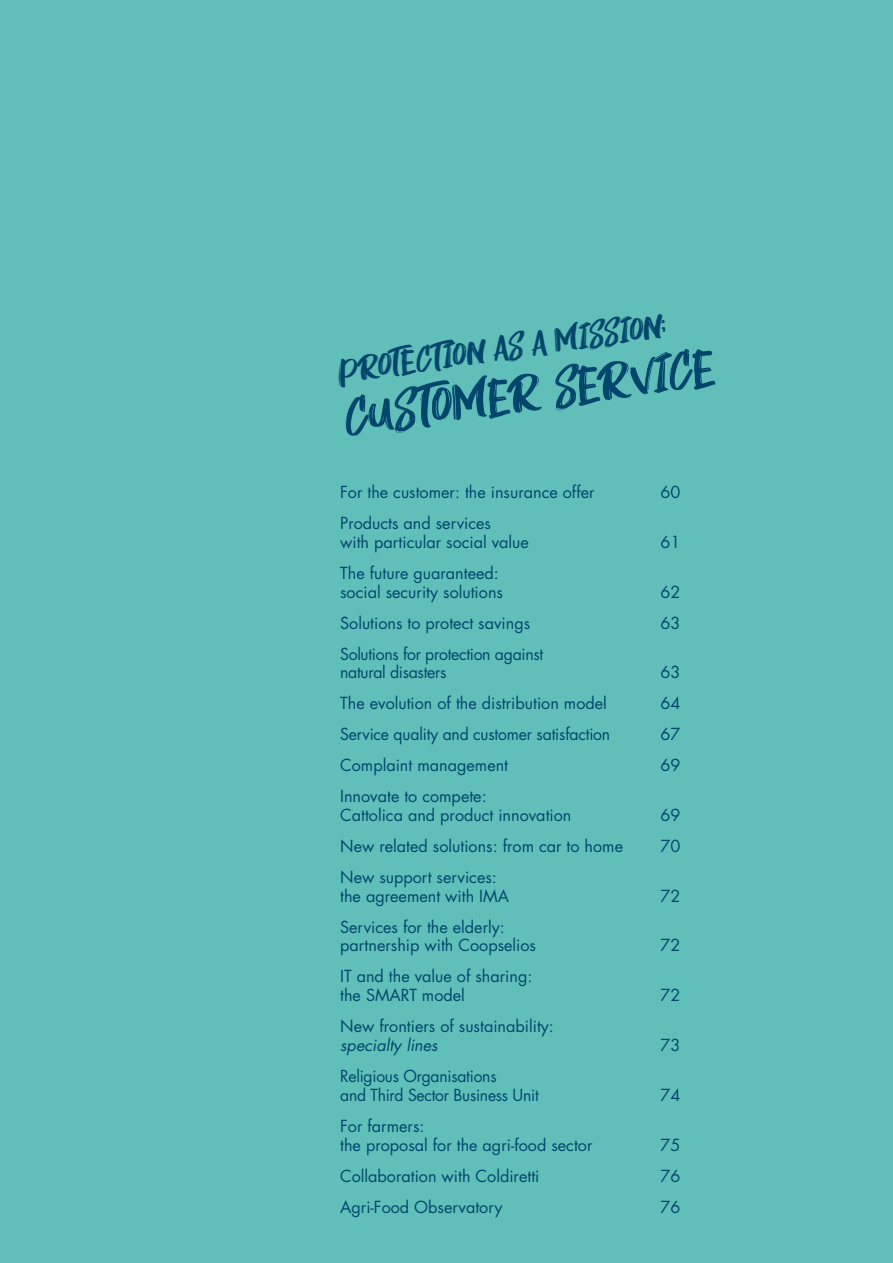
<style>
.page{position:relative;width:893px;height:1263px;background:#61bfba}
.page>*{position:absolute;margin:0;border:0;box-sizing:border-box;transform-origin:0 0}
.t1{font:54px "Rogeu";color:#00466c}
.t2{font:36px "Rogeu";color:#00466c}
.t3{font:16.2px/18.9px "Futura Std";color:#00466c}
.t4{font:16.2px/18.9px "Futura Std";letter-spacing:-.02em;color:#00466c}
.t5{font:italic 16.2px "Futura Std";color:#00466c}
</style>
<div class="page">
<h2 class="t2" style="left:335px;top:350px;width:334px;rotate:-8deg">PROTECTION AS A MISSION:</h2>
<h1 class="t1" style="left:340px;top:387px;width:375px;rotate:-8deg">CUSTOMER SERVICE</h1>
<p class="t3" style="left:340px;top:483px;width:256px">For the customer: the insurance offer</p>
<p class="t3" style="left:660px;top:483px;width:21px">60</p>
<p class="t3" style="left:340px;top:514px;width:190px">Products and services<br>with particular social value</p>
<p class="t3" style="left:660px;top:533px;width:21px">61</p>
<p class="t3" style="left:340px;top:564px;width:164px">The future guaranteed: social security solutions</p>
<p class="t3" style="left:660px;top:582px;width:21px">62</p>
<p class="t3" style="left:340px;top:613px;width:192px">Solutions to protect savings</p>
<p class="t3" style="left:660px;top:613px;width:21px">63</p>
<p class="t4" style="left:340px;top:644px;width:205px">Solutions for protection against natural disasters</p>
<p class="t3" style="left:660px;top:663px;width:21px">63</p>
<p class="t3" style="left:340px;top:694px;width:268px">The evolution of the distribution model</p>
<p class="t3" style="left:660px;top:694px;width:21px">64</p>
<p class="t3" style="left:340px;top:725px;width:272px">Service quality and customer satisfaction</p>
<p class="t3" style="left:660px;top:725px;width:21px">67</p>
<p class="t3" style="left:340px;top:756px;width:169px">Complaint management</p>
<p class="t3" style="left:660px;top:756px;width:21px">69</p>
<p class="t3" style="left:340px;top:787px;width:233px">Innovate to compete:<br>Cattolica and product innovation</p>
<p class="t3" style="left:660px;top:806px;width:21px">69</p>
<p class="t3" style="left:340px;top:837px;width:284px">New related solutions: from car to home</p>
<p class="t3" style="left:660px;top:837px;width:21px">70</p>
<p class="t3" style="left:340px;top:867px;width:170px">New support services: the agreement with IMA</p>
<p class="t3" style="left:660px;top:886px;width:21px">72</p>
<p class="t3" style="left:340px;top:917px;width:197px">Services for the elderly: partnership with Coopselios</p>
<p class="t3" style="left:340px;top:967px;width:194px">IT and the value of sharing: the SMART model</p>
<p class="t3" style="left:660px;top:936px;width:21px">72</p>
<p class="t3" style="left:660px;top:986px;width:21px">72</p>
<p class="t3" style="left:340px;top:1017px;width:215px">New frontiers of sustainability:</p>
<p class="t5" style="left:340px;top:1035px;width:99px">specialty lines</p>
<p class="t3" style="left:660px;top:1036px;width:21px">73</p>
<p class="t3" style="left:340px;top:1067px;width:200px">Religious Organisations<br>and Third Sector Business Unit</p>
<p class="t3" style="left:660px;top:1086px;width:21px">74</p>
<p class="t3" style="left:340px;top:1116px;width:254px">For farmers:<br>the proposal for the agri-food sector</p>
<p class="t3" style="left:660px;top:1135px;width:21px">75</p>
<p class="t3" style="left:340px;top:1166px;width:201px">Collaboration with Coldiretti</p>
<p class="t3" style="left:660px;top:1166px;width:21px">76</p>
<p class="t3" style="left:340px;top:1197px;width:164px">Agri-Food Observatory</p>
<p class="t3" style="left:660px;top:1197px;width:21px">76</p>
</div>
